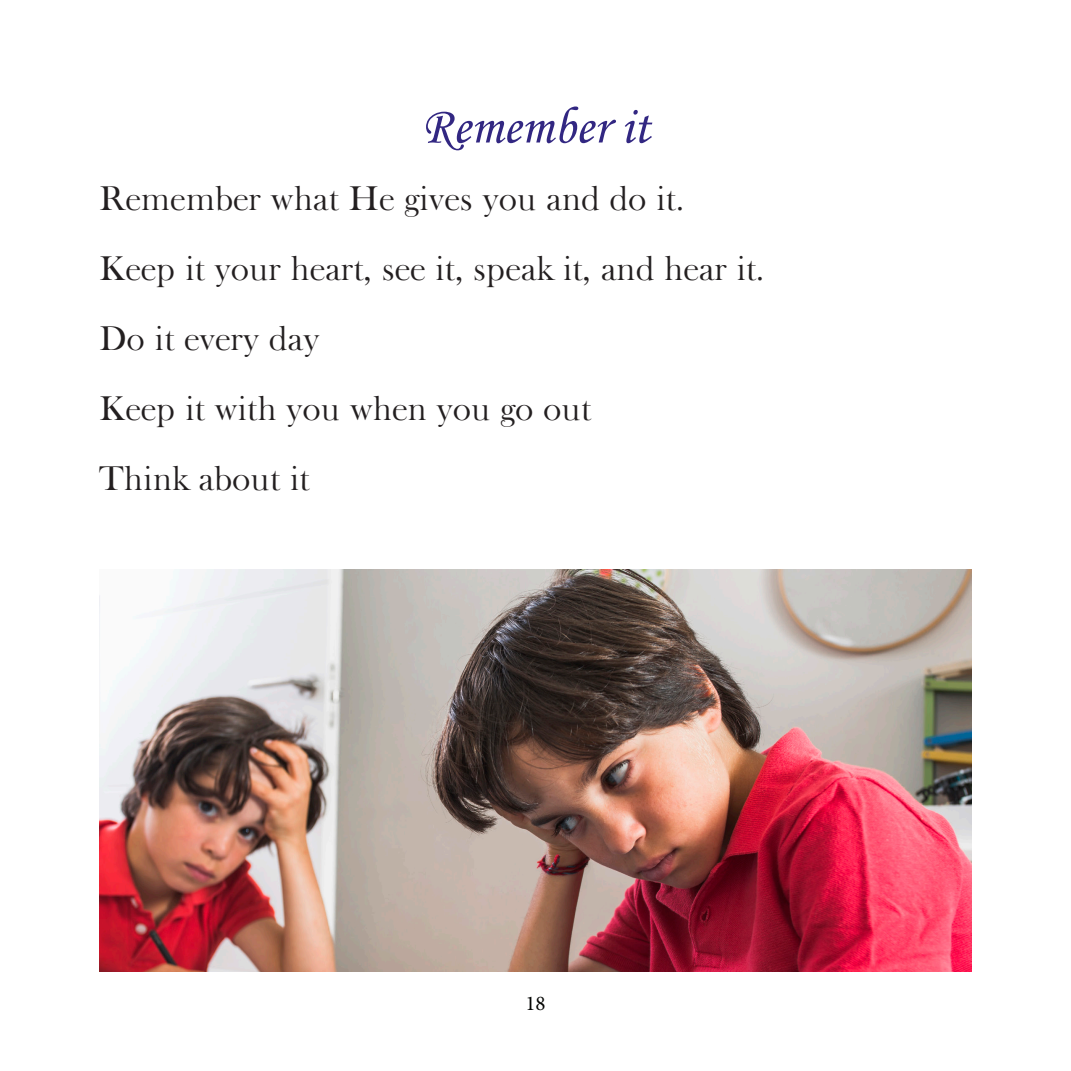
<style>
.page{position:relative;width:1071px;height:1071px;background:#fff}
.page>*{position:absolute;margin:0;border:0;box-sizing:border-box;transform-origin:0 0}
.t1{font:52.5px "Monotype Corsiva";color:#322782}
.t2{font:35px "Open Baskerville 0.0.53";color:#231f20}
.t3{font:21px "Minion Pro";color:#040503}
</style>
<div class="page">
<img style="left:99px;top:569px;width:873px;height:403px">
<p class="t1" style="left:421px;top:95px;width:230px">Remember it</p>
<p class="t2" style="left:99px;top:178px;width:586px">Remember what He gives you and do it.</p>
<p class="t2" style="left:99px;top:248px;width:666px">Keep it your heart, see it, speak it, and hear it.</p>
<p class="t2" style="left:99px;top:318px;width:222px">Do it every day</p>
<p class="t2" style="left:99px;top:388px;width:494px">Keep it with you when you go out</p>
<p class="t2" style="left:99px;top:458px;width:212px">Think about it</p>
<p class="t3" style="left:525px;top:989px;width:22px">18</p>
</div>
